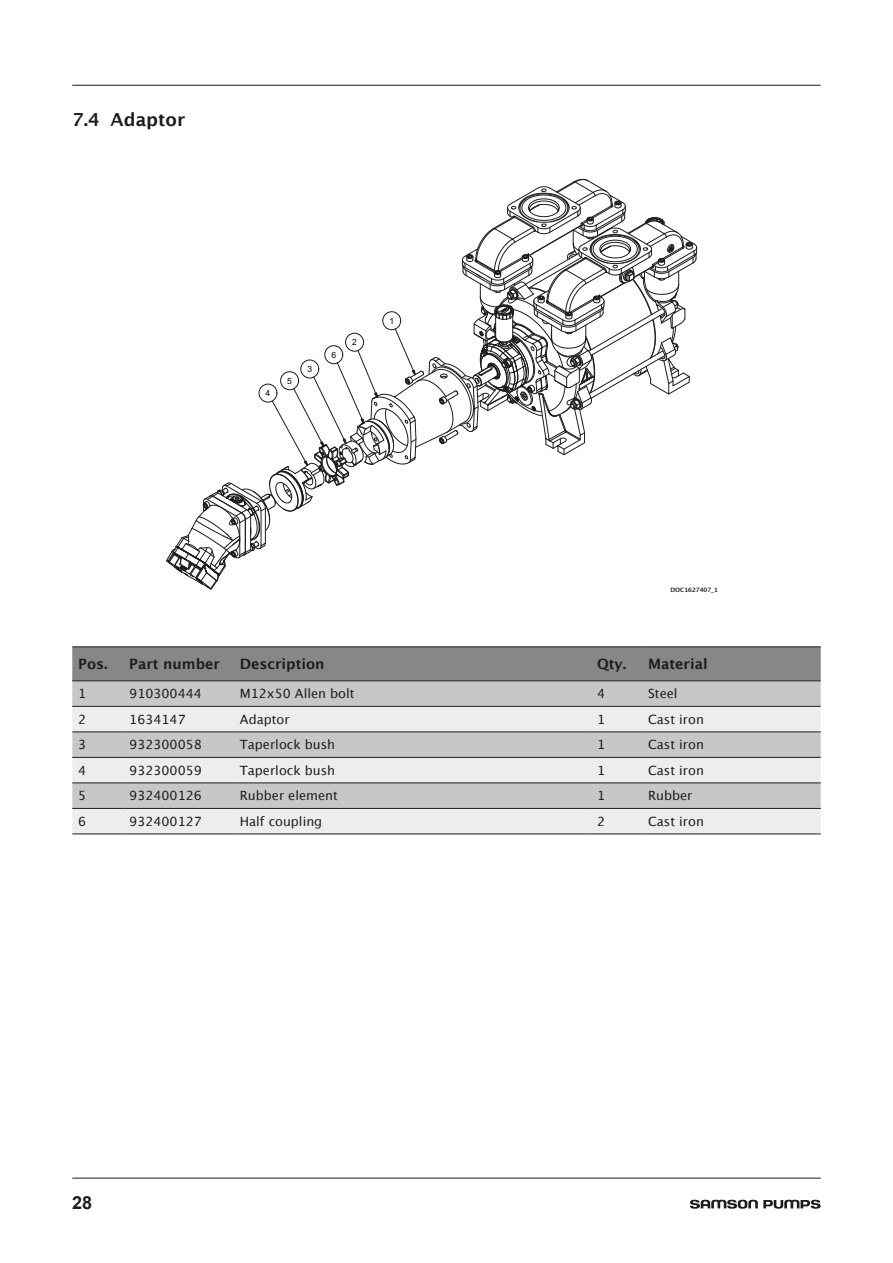
<style>
.page{position:relative;width:893px;height:1263px;background:#fff}
.page>*{position:absolute;margin:0;border:0;box-sizing:border-box;transform-origin:0 0}
.Underoverskrift_-_in{font:700 18px "Lucida Grande";color:#1d1d1b}
.t1{font:700 18px "Arial";color:#1d1d1b}
.Tabel___rubrik{font:700 14.25px "Lucida Grande";color:#1d1d1b}
.Tabel_-_brødtekst{font:12.75px "Lucida Grande";color:#1d1d1b}
.t2{font:8.55px "Arial";color:#020203}
.Nummering_af_filer{font:700 6px "Lucida Grande";color:#1d1d1b}
</style>
<div class="page">
<svg style="left:690px;top:1200px;width:131px;height:9px"></svg>
<hr style="left:72px;top:85px;width:749px;height:1px;background:#1d1d1b">
<hr style="left:72px;top:1178px;width:749px;height:1px;background:#1d1d1b">
<svg style="left:166px;top:179px;width:531px;height:410px"></svg>
<div style="left:259px;top:384px;width:18px;height:18px;border:1px solid #1d1d1b;border-radius:50%"></div>
<div style="left:72px;top:647px;width:749px;height:34px;background:#878787"></div>
<div style="left:72px;top:682px;width:749px;height:24px;background:#c7c7c6"></div>
<svg style="left:72px;top:707px;width:749px;height:127px;background:#dadada"></svg>
<hr style="left:72px;top:646px;width:51px;height:1px;background:#1d1d1b">
<hr style="left:123px;top:646px;width:111px;height:1px;background:#1d1d1b">
<hr style="left:234px;top:646px;width:357px;height:1px;background:#1d1d1b">
<hr style="left:591px;top:646px;width:51px;height:1px;background:#1d1d1b">
<hr style="left:642px;top:646px;width:179px;height:1px;background:#1d1d1b">
<hr style="left:72px;top:681px;width:51px;height:1px;background:#1d1d1b">
<hr style="left:123px;top:681px;width:111px;height:1px;background:#1d1d1b">
<hr style="left:234px;top:681px;width:357px;height:1px;background:#1d1d1b">
<hr style="left:591px;top:681px;width:51px;height:1px;background:#1d1d1b">
<hr style="left:642px;top:681px;width:179px;height:1px;background:#1d1d1b">
<hr style="left:72px;top:706px;width:51px;height:1px;background:#1d1d1b">
<hr style="left:123px;top:706px;width:111px;height:1px;background:#1d1d1b">
<hr style="left:234px;top:706px;width:357px;height:1px;background:#1d1d1b">
<hr style="left:591px;top:706px;width:51px;height:1px;background:#1d1d1b">
<hr style="left:642px;top:706px;width:179px;height:1px;background:#1d1d1b">
<hr style="left:72px;top:732px;width:51px;height:1px;background:#1d1d1b">
<hr style="left:123px;top:732px;width:111px;height:1px;background:#1d1d1b">
<hr style="left:234px;top:732px;width:357px;height:1px;background:#1d1d1b">
<hr style="left:591px;top:732px;width:51px;height:1px;background:#1d1d1b">
<hr style="left:642px;top:732px;width:179px;height:1px;background:#1d1d1b">
<hr style="left:72px;top:757px;width:51px;height:1px;background:#1d1d1b">
<hr style="left:123px;top:757px;width:111px;height:1px;background:#1d1d1b">
<hr style="left:234px;top:757px;width:357px;height:1px;background:#1d1d1b">
<hr style="left:591px;top:757px;width:51px;height:1px;background:#1d1d1b">
<hr style="left:642px;top:757px;width:179px;height:1px;background:#1d1d1b">
<hr style="left:72px;top:783px;width:51px;height:1px;background:#1d1d1b">
<hr style="left:123px;top:783px;width:111px;height:1px;background:#1d1d1b">
<hr style="left:234px;top:783px;width:357px;height:1px;background:#1d1d1b">
<hr style="left:591px;top:783px;width:51px;height:1px;background:#1d1d1b">
<hr style="left:642px;top:783px;width:179px;height:1px;background:#1d1d1b">
<hr style="left:72px;top:808px;width:51px;height:1px;background:#1d1d1b">
<hr style="left:123px;top:808px;width:111px;height:1px;background:#1d1d1b">
<hr style="left:234px;top:808px;width:357px;height:1px;background:#1d1d1b">
<hr style="left:591px;top:808px;width:51px;height:1px;background:#1d1d1b">
<hr style="left:642px;top:808px;width:179px;height:1px;background:#1d1d1b">
<hr style="left:72px;top:834px;width:51px;height:1px;background:#1d1d1b">
<hr style="left:123px;top:834px;width:111px;height:1px;background:#1d1d1b">
<hr style="left:234px;top:834px;width:357px;height:1px;background:#1d1d1b">
<hr style="left:591px;top:834px;width:51px;height:1px;background:#1d1d1b">
<hr style="left:642px;top:834px;width:179px;height:1px;background:#1d1d1b">
<p class="Underoverskrift_-_in" style="left:72px;top:108px;width:114px">7.4 Adaptor</p>
<p class="t2" style="left:266px;top:387px;width:6px">4</p>
<p class="t2" style="left:287px;top:375px;width:6px">5</p>
<p class="t2" style="left:307px;top:363px;width:6px">3</p>
<p class="t2" style="left:331px;top:349px;width:6px">6</p>
<p class="t2" style="left:352px;top:336px;width:6px">2</p>
<p class="t2" style="left:389px;top:315px;width:6px">1</p>
<p class="Nummering_af_filer" style="left:670px;top:586px;width:49px">DOC1627407_1</p>
<p class="Tabel___rubrik" style="left:78px;top:654px;width:31px">Pos.</p>
<p class="Tabel___rubrik" style="left:129px;top:654px;width:92px">Part number</p>
<p class="Tabel___rubrik" style="left:240px;top:654px;width:86px">Description</p>
<p class="Tabel___rubrik" style="left:597px;top:654px;width:31px">Qty.</p>
<p class="Tabel___rubrik" style="left:648px;top:654px;width:61px">Material</p>
<p class="Tabel_-_brødtekst" style="left:78px;top:685px;width:10px">1</p>
<p class="Tabel_-_brødtekst" style="left:129px;top:685px;width:74px">910300444</p>
<p class="Tabel_-_brødtekst" style="left:240px;top:685px;width:116px">M12x50 Allen bolt</p>
<p class="Tabel_-_brødtekst" style="left:597px;top:685px;width:10px">4</p>
<p class="Tabel_-_brødtekst" style="left:648px;top:685px;width:31px">Steel</p>
<p class="Tabel_-_brødtekst" style="left:78px;top:711px;width:10px">2</p>
<p class="Tabel_-_brødtekst" style="left:129px;top:711px;width:58px">1634147</p>
<p class="Tabel_-_brødtekst" style="left:240px;top:711px;width:51px">Adaptor</p>
<p class="Tabel_-_brødtekst" style="left:597px;top:711px;width:10px">1</p>
<p class="Tabel_-_brødtekst" style="left:648px;top:711px;width:57px">Cast iron</p>
<p class="Tabel_-_brødtekst" style="left:78px;top:736px;width:10px">3</p>
<p class="Tabel_-_brødtekst" style="left:129px;top:736px;width:74px">932300058</p>
<p class="Tabel_-_brødtekst" style="left:240px;top:736px;width:97px">Taperlock bush</p>
<p class="Tabel_-_brødtekst" style="left:597px;top:736px;width:10px">1</p>
<p class="Tabel_-_brødtekst" style="left:648px;top:736px;width:57px">Cast iron</p>
<p class="Tabel_-_brødtekst" style="left:78px;top:762px;width:10px">4</p>
<p class="Tabel_-_brødtekst" style="left:129px;top:762px;width:74px">932300059</p>
<p class="Tabel_-_brødtekst" style="left:240px;top:762px;width:97px">Taperlock bush</p>
<p class="Tabel_-_brødtekst" style="left:597px;top:762px;width:10px">1</p>
<p class="Tabel_-_brødtekst" style="left:648px;top:762px;width:57px">Cast iron</p>
<p class="Tabel_-_brødtekst" style="left:78px;top:787px;width:10px">5</p>
<p class="Tabel_-_brødtekst" style="left:129px;top:787px;width:74px">932400126</p>
<p class="Tabel_-_brødtekst" style="left:240px;top:787px;width:99px">Rubber element</p>
<p class="Tabel_-_brødtekst" style="left:597px;top:787px;width:10px">1</p>
<p class="Tabel_-_brødtekst" style="left:648px;top:787px;width:46px">Rubber</p>
<p class="Tabel_-_brødtekst" style="left:78px;top:813px;width:10px">6</p>
<p class="Tabel_-_brødtekst" style="left:129px;top:813px;width:74px">932400127</p>
<p class="Tabel_-_brødtekst" style="left:240px;top:813px;width:84px">Half coupling</p>
<p class="Tabel_-_brødtekst" style="left:597px;top:813px;width:10px">2</p>
<p class="Tabel_-_brødtekst" style="left:648px;top:813px;width:57px">Cast iron</p>
<h1 class="t1" style="left:72px;top:1190px;width:22px">28</h1>
</div>
